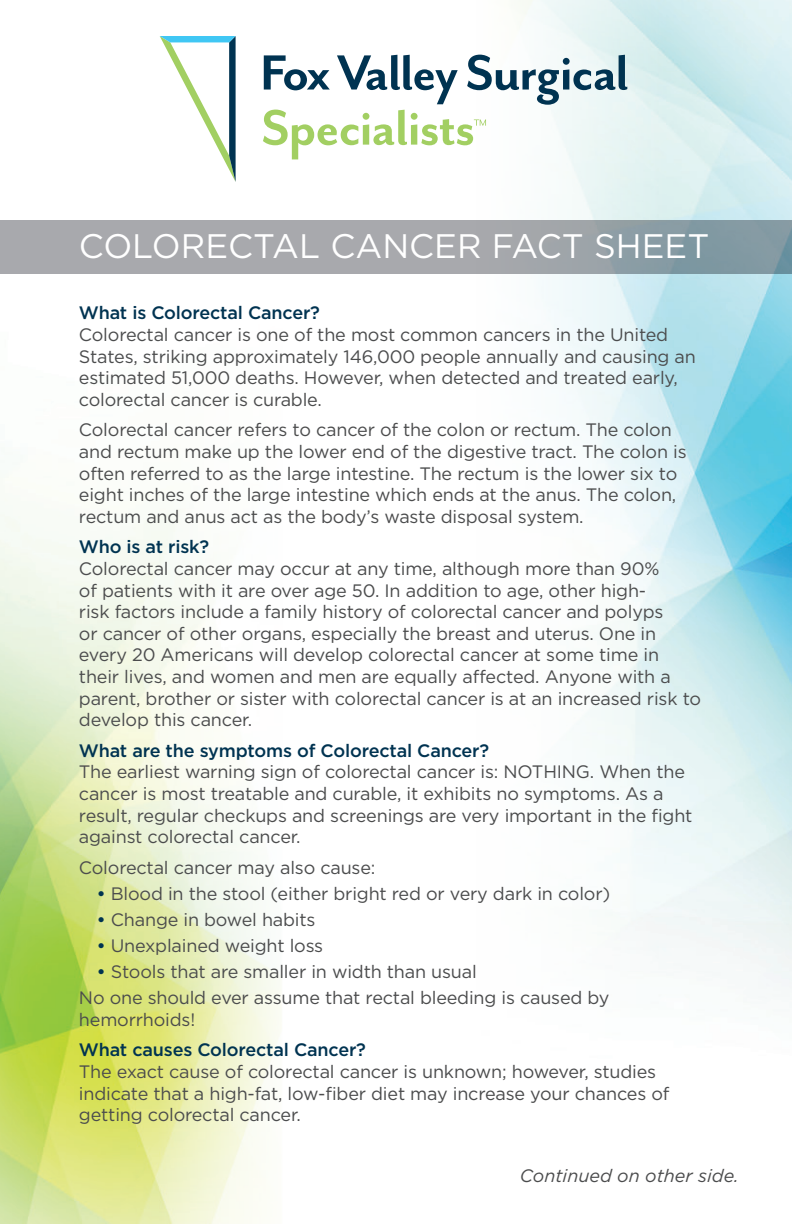
<style>
.page{position:relative;width:792px;height:1224px;background:#fff}
.page>*{position:absolute;margin:0;border:0;box-sizing:border-box;transform-origin:0 0}
.t1{font:34px "Gotham";color:#fff}
.t2{font:18px/21.6px "Gotham";letter-spacing:-.01em;color:#4b4c4d}
.t3{font:500 18px "Gotham";letter-spacing:-.01em;color:#003351}
.t4{font:italic 18px "Gotham";color:#4b4c4d}
.s1{font-weight:500;color:#003351}
</style>
<div class="page">
<img style="left:477px;top:0;width:315px;height:989px">
<img style="left:0;top:498px;width:281px;height:726px">
<svg style="left:0;top:220px;width:792px;height:54px;background:#9ea5aa"></svg>
<svg style="left:160px;top:36px;width:76px;height:146px"></svg>
<svg style="left:263px;top:55px;width:364px;height:104px"></svg>
<h1 class="t1" style="left:79px;top:224px;width:632px">COLORECTAL CANCER FACT SHEET</h1>
<p class="t3" style="left:79px;top:301px;width:243px">What is Colorectal Cancer?</p>
<p class="t2" style="left:79px;top:323px;width:619px">Colorectal cancer is one of the most common cancers in the United States, striking approximately 146,000 people annually and causing an estimated 51,000 deaths. However, when detected and treated early, colorectal cancer is curable.</p>
<p class="t2" style="left:79px;top:419px;width:609px">Colorectal cancer refers to cancer of the colon or rectum. The colon and rectum make up the lower end of the digestive tract. The colon is often referred to as the large intestine. The rectum is the lower six to eight inches of the large intestine which ends at the anus. The colon, rectum and anus act as the body’s waste disposal system.</p>
<p class="t3" style="left:79px;top:535px;width:132px">Who is at risk?</p>
<p class="t2" style="left:79px;top:557px;width:624px">Colorectal cancer may occur at any time, although more than 90%<br>of patients with it are over age 50. In addition to age, other high-<br>risk factors include a family history of colorectal cancer and polyps<br>or cancer of other organs, especially the breast and uterus. One in every 20 Americans will develop colorectal cancer at some time in their lives, and women and men are equally affected. Anyone with a parent, brother or sister with colorectal cancer is at an increased risk to develop this cancer.</p>
<p class="t3" style="left:79px;top:739px;width:412px">What are the symptoms of Colorectal Cancer?</p>
<p class="t2" style="left:79px;top:761px;width:615px">The earliest warning sign of colorectal cancer is: NOTHING. When the cancer is most treatable and curable, it exhibits no symptoms. As a result, regular checkups and screenings are very important in the fight against colorectal cancer.</p>
<p class="t2" style="left:79px;top:856px;width:298px">Colorectal cancer may also cause:</p>
<p class="t2" style="left:97px;top:882px;width:515px"><span class="s1">•</span> Blood in the stool (either bright red or very dark in color)</p>
<p class="t2" style="left:97px;top:908px;width:220px"><span class="s1">•</span> Change in bowel habits</p>
<p class="t2" style="left:97px;top:935px;width:228px"><span class="s1">•</span> Unexplained weight loss</p>
<p class="t2" style="left:79px;top:958px;width:532px;line-height:26.2px;text-indent:18px"><span class="s1">•</span> Stools that are smaller in width than usual<br>No one should ever assume that rectal bleeding is caused by</p>
<p class="t2" style="left:79px;top:1008px;width:118px">hemorrhoids!</p>
<p class="t3" style="left:79px;top:1038px;width:289px">What causes Colorectal Cancer?</p>
<p class="t2" style="left:79px;top:1061px;width:592px">The exact cause of colorectal cancer is unknown; however, studies indicate that a high-fat, low-fiber diet may increase your chances of getting colorectal cancer.</p>
<p class="t4" style="left:520px;top:1164px;width:220px">Continued on other side.</p>
</div>
